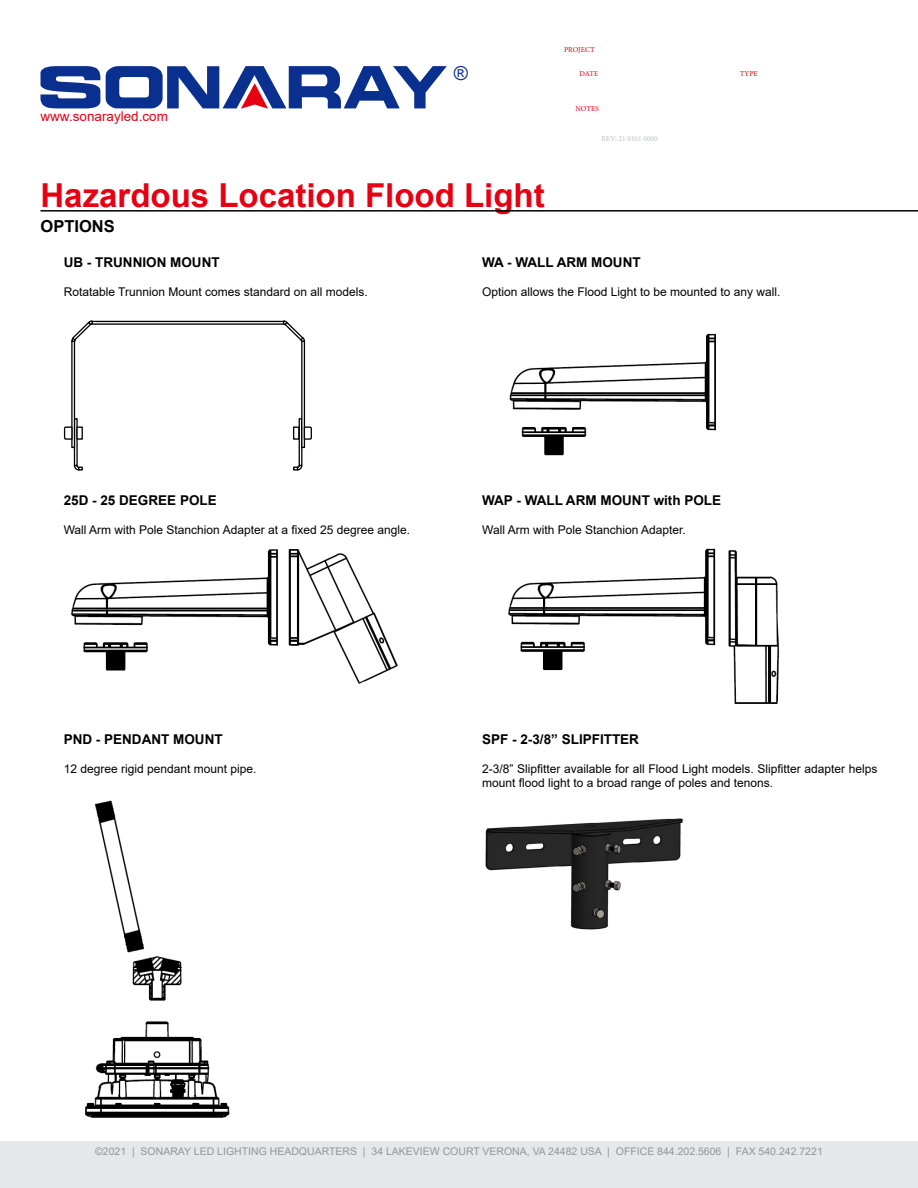
<style>
.page{position:relative;width:918px;height:1188px;background:#fff}
.page>*{position:absolute;margin:0;border:0;box-sizing:border-box;transform-origin:0 0}
.t1{font:700 33px "Arial";color:#e60012}
.t2{font:19.2px "Arial";color:#0a308f}
.t3{font:700 16.5px "Arial";color:#000}
.t4{font:700 13.5px "Arial";color:#000}
.t5{font:13.5px "Arial";color:#e60012}
.t6{font:12px/14.4px "Arial";color:#000}
.t7{font:10.5px "Arial";color:#939598}
.t8{font:7.5px "Minion Pro";letter-spacing:-.005em;color:#e60012}
.t9{font:7.5px "Minion Pro";color:#bcbec0}
</style>
<div class="page">
<img style="left:508px;top:548px;width:272px;height:156px">
<img style="left:509px;top:333px;width:207px;height:123px">
<img style="left:71px;top:549px;width:327px;height:135px">
<svg style="left:96px;top:321px;width:183px;height:4px"></svg>
<svg style="left:73px;top:464px;width:10px;height:6px"></svg>
<div style="left:74px;top:418px;width:4px;height:48px;border:1px solid #000"></div>
<div style="left:71px;top:341px;width:4px;height:107px;border:1px solid #000"></div>
<svg style="left:71px;top:320px;width:25px;height:23px"></svg>
<svg style="left:64px;top:426px;width:9px;height:14px"></svg>
<div style="left:76px;top:427px;width:7px;height:13px;border:1px solid #000"></div>
<svg style="left:293px;top:464px;width:10px;height:6px"></svg>
<div style="left:299px;top:418px;width:3px;height:48px;border:1px solid #000"></div>
<div style="left:301px;top:341px;width:4px;height:107px;border:1px solid #000"></div>
<svg style="left:279px;top:320px;width:27px;height:23px"></svg>
<svg style="left:303px;top:426px;width:9px;height:14px"></svg>
<div style="left:293px;top:427px;width:6px;height:13px;border:1px solid #000"></div>
<img style="left:85px;top:800px;width:145px;height:318px">
<img style="left:485px;top:818px;width:198px;height:112px">
<svg style="left:40px;top:66px;width:60px;height:42px"></svg>
<svg style="left:106px;top:66px;width:341px;height:42px"></svg>
<hr style="left:40px;top:210px;width:878px;height:2px;background:#000">
<div style="left:0;top:1142px;width:918px;height:46px;background:#e6e7e8"></div>
<p class="t5" style="left:40px;top:107px;width:129px">www.sonarayled.com</p>
<h2 class="t2" style="left:454px;top:60px;width:16px">®</h2>
<p class="t8" style="left:564px;top:45px;width:32px">PROJECT</p>
<p class="t8" style="left:580px;top:69px;width:20px">DATE</p>
<p class="t8" style="left:740px;top:69px;width:20px">TYPE</p>
<p class="t8" style="left:575px;top:104px;width:25px">NOTES</p>
<p class="t9" style="left:602px;top:134px;width:58px">REV: 21 0101 0000</p>
<h1 class="t1" style="left:40px;top:172px;width:506px">Hazardous Location Flood Light</h1>
<h3 class="t3" style="left:40px;top:215px;width:76px">OPTIONS</h3>
<p class="t4" style="left:64px;top:253px;width:157px">UB - TRUNNION MOUNT</p>
<p class="t6" style="left:64px;top:284px;width:306px">Rotatable Trunnion Mount comes standard on all models.</p>
<p class="t4" style="left:482px;top:253px;width:160px">WA - WALL ARM MOUNT</p>
<p class="t6" style="left:482px;top:284px;width:300px">Option allows the Flood Light to be mounted to any wall.</p>
<p class="t4" style="left:64px;top:491px;width:155px">25D - 25 DEGREE POLE</p>
<p class="t6" style="left:64px;top:523px;width:348px">Wall Arm with Pole Stanchion Adapter at a fixed 25 degree angle.</p>
<p class="t4" style="left:482px;top:491px;width:240px">WAP - WALL ARM MOUNT with POLE</p>
<p class="t6" style="left:482px;top:523px;width:205px">Wall Arm with Pole Stanchion Adapter.</p>
<p class="t4" style="left:64px;top:730px;width:160px">PND - PENDANT MOUNT</p>
<p class="t6" style="left:64px;top:761px;width:194px">12 degree rigid pendant mount pipe.</p>
<p class="t4" style="left:482px;top:730px;width:158px">SPF - 2-3/8” SLIPFITTER</p>
<p class="t6" style="left:482px;top:761px;width:397px">2-3/8” Slipfitter available for all Flood Light models. Slipfitter adapter helps mount flood light to a broad range of poles and tenons.</p>
<p class="t7" style="left:95px;top:1144px;width:729px">©2021 | SONARAY LED LIGHTING HEADQUARTERS | 34 LAKEVIEW COURT VERONA, VA 24482 USA | OFFICE 844.202.5606 | FAX 540.242.7221</p>
</div>
